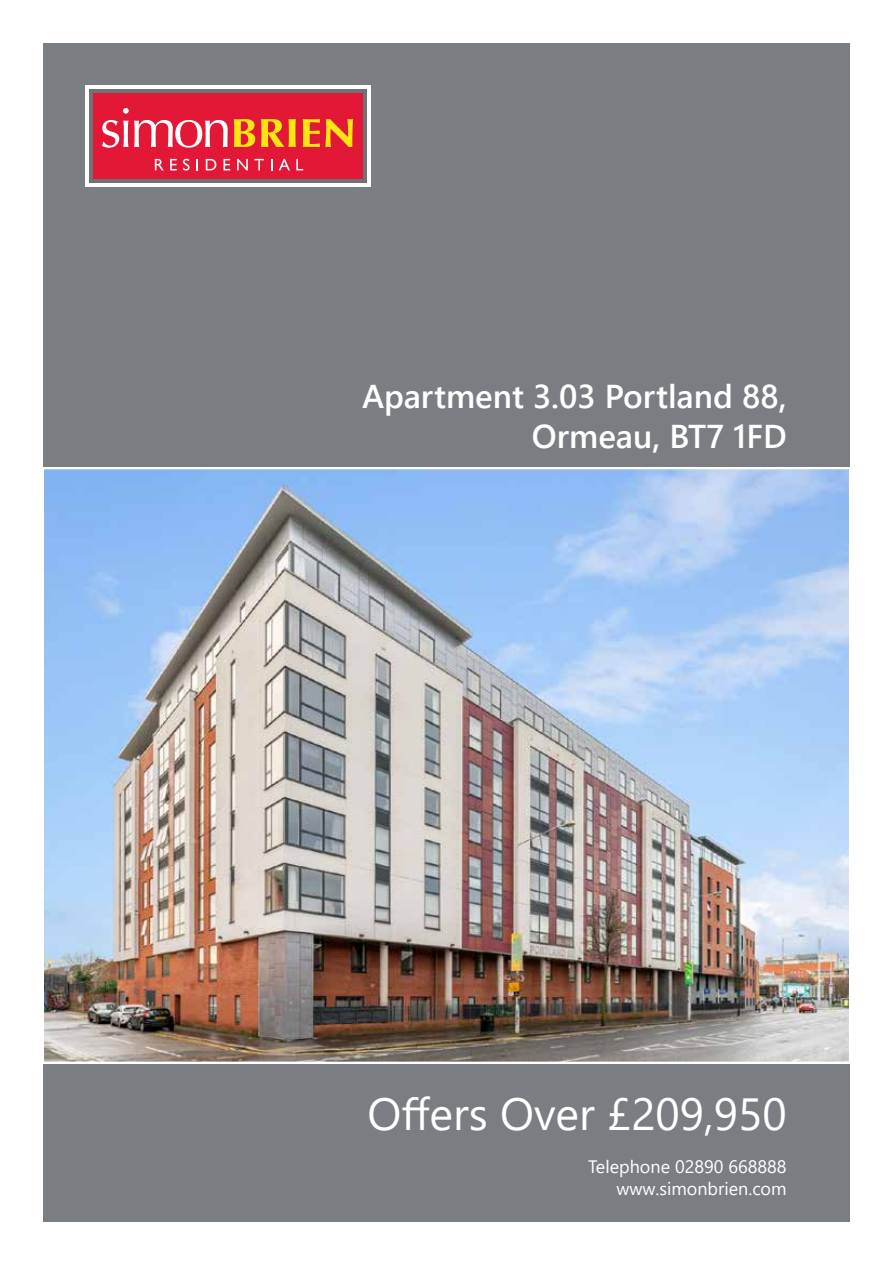
<style>
.page{position:relative;width:893px;height:1263px;background:#fff}
.page>*{position:absolute;margin:0;border:0;box-sizing:border-box;transform-origin:0 0}
.t1{font:45px "Segoe UI";color:#fff}
.t2{font:600 33px/39.6px "Segoe UI";color:#fff;text-align:right}
.t3{font:18px/21.6px "Segoe UI";color:#fff;text-align:right}
</style>
<div class="page">
<div style="left:43px;top:43px;width:807px;height:424px;background:#7a7d82"></div>
<div style="left:43px;top:1064px;width:807px;height:157px;background:#7a7d82"></div>
<img style="left:46px;top:471px;width:801px;height:589px">
<div style="left:85px;top:85px;width:286px;height:102px;background:#fff"></div>
<div style="left:89px;top:89px;width:278px;height:94px;background:#717073"></div>
<div style="left:93px;top:93px;width:270px;height:86px;background:#e31837"></div>
<svg style="left:102px;top:108px;width:126px;height:40px"></svg>
<svg style="left:234px;top:119px;width:21px;height:28px"></svg>
<svg style="left:261px;top:119px;width:35px;height:28px"></svg>
<svg style="left:303px;top:119px;width:50px;height:28px"></svg>
<svg style="left:155px;top:159px;width:9px;height:11px"></svg>
<svg style="left:170px;top:159px;width:7px;height:11px"></svg>
<svg style="left:183px;top:159px;width:7px;height:12px"></svg>
<svg style="left:196px;top:159px;width:2px;height:11px"></svg>
<svg style="left:206px;top:159px;width:10px;height:11px"></svg>
<svg style="left:224px;top:159px;width:6px;height:11px"></svg>
<svg style="left:237px;top:159px;width:11px;height:11px"></svg>
<svg style="left:254px;top:159px;width:10px;height:11px"></svg>
<svg style="left:279px;top:159px;width:11px;height:11px"></svg>
<svg style="left:296px;top:159px;width:7px;height:11px"></svg>
<h2 class="t2" style="left:362px;top:374px;width:426px">Apartment 3.03 Portland 88,<br>Ormeau, BT7 1FD</h2>
<h1 class="t1" style="left:368px;top:1071px;width:421px">Offers Over £209,950</h1>
<p class="t3" style="left:588px;top:1154px;width:200px">Telephone 02890 668888 www.simonbrien.com</p>
</div>
